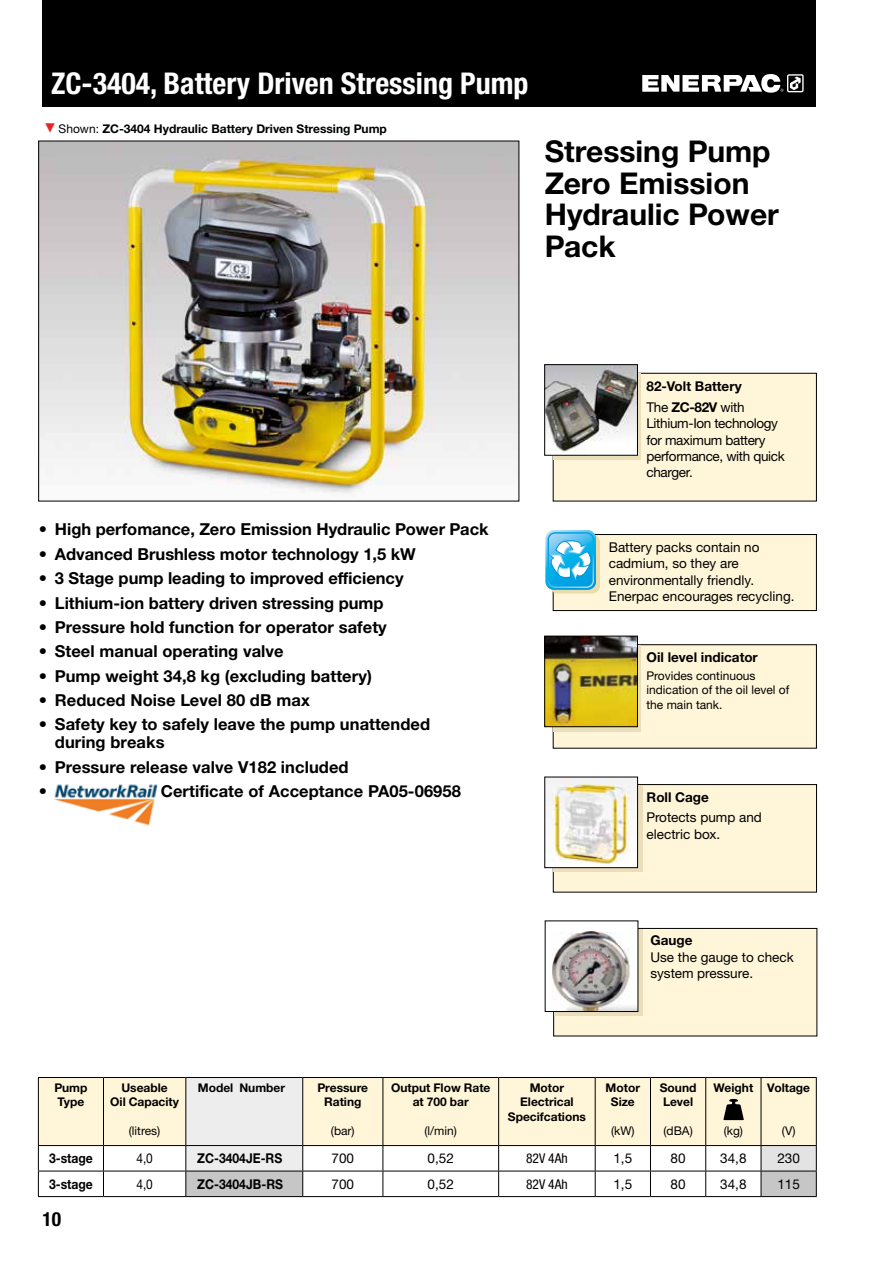
<style>
.page{position:relative;width:893px;height:1263px;background:#fff}
.page>*{position:absolute;margin:0;border:0;box-sizing:border-box;transform-origin:0 0}
.t1{font:700 30px/31.5px "Helvetica Neue LTW1 G";color:#000}
.t2{font:700 condensed 30px "Helvetica Neue LTW1 G";color:#fff}
.t3{font:700 condensed 19.5px "Helvetica Neue LTW1 G";color:#000}
.t4{font:700 16.5px/18px "Helvetica Neue LTW1 G";letter-spacing:.005em;color:#000}
.t5{font:13.5px/16.5px "Helvetica Neue LTW1 G";color:#000}
.t6{font:13.5px/16.5px "Helvetica Neue LTW1 G";letter-spacing:-.025em;color:#000}
.t7{font:700 13.5px/20.7px "Helvetica Neue LTW1 G";color:#000}
.t8{font:700 13.5px "Helvetica Neue LTW1 G";color:#000;scale:.9 1}
.t9{font:condensed 13.5px "Helvetica Neue LTW1 G";color:#000}
.t10{font:13.5px "Helvetica Neue LTW1 G";color:#000;scale:.88 1}
.t11{font:700 12px/14.2px "Helvetica Neue LTW1 G";color:#000;text-align:center}
.t12{font:12px/14.2px "Helvetica Neue LTW1 G";color:#000}
.s1{color:#e52528}
.s2{font-weight:400}
</style>
<div class="page">
<div style="left:43px;top:0;width:773px;height:106px;background:#000"></div>
<svg style="left:642px;top:74px;width:162px;height:19px"></svg>
<img style="left:40px;top:143px;width:477px;height:351px">
<div style="left:553px;top:373px;width:263px;height:128px;background:#fff5d8"></div>
<div style="left:553px;top:373px;width:264px;height:128px;border:1px solid #000"></div>
<div style="left:553px;top:645px;width:263px;height:103px;background:#fff5d8"></div>
<div style="left:553px;top:644px;width:264px;height:104px;border:1px solid #000"></div>
<div style="left:554px;top:374px;width:87px;height:86px;background:#ebdebb"></div>
<svg style="left:554px;top:645px;width:87px;height:86px"></svg>
<img style="left:546px;top:366px;width:90px;height:88px">
<div style="left:544px;top:364px;width:94px;height:92px;border:1px solid #000"></div>
<img style="left:546px;top:638px;width:90px;height:87px">
<div style="left:544px;top:636px;width:94px;height:91px;border:1px solid #000"></div>
<div style="left:553px;top:534px;width:263px;height:76px;background:#fff5d8"></div>
<div style="left:553px;top:534px;width:264px;height:77px;border:1px solid #000"></div>
<div style="left:550px;top:534px;width:50px;height:60px;background:#ecdbab;border-radius:8px"></div>
<svg style="left:546px;top:530px;width:54px;height:60px"></svg>
<div style="left:553px;top:784px;width:263px;height:108px;background:#fff5d8"></div>
<div style="left:553px;top:784px;width:264px;height:108px;border:1px solid #000"></div>
<div style="left:554px;top:785px;width:89px;height:86px;background:linear-gradient(to bottom,#e1d4b3,#e2d5b4)"></div>
<img style="left:546px;top:779px;width:90px;height:87px">
<div style="left:544px;top:777px;width:94px;height:91px;border:1px solid #000"></div>
<img style="left:54px;top:784px;width:104px;height:42px">
<div style="left:554px;top:928px;width:263px;height:108px;background:#fff5d8"></div>
<div style="left:553px;top:928px;width:264px;height:108px;border:1px solid #000"></div>
<svg style="left:554px;top:929px;width:89px;height:86px"></svg>
<div style="left:545px;top:921px;width:93px;height:90px;background:#fff"></div>
<img style="left:552px;top:931px;width:84px;height:79px">
<div style="left:39px;top:1078px;width:146px;height:67px;background:#fff5d8"></div>
<hr style="left:38px;top:1077px;width:65px;height:1px;background:#000">
<hr style="left:38px;top:1078px;width:1px;height:67px;background:#000">
<hr style="left:103px;top:1077px;width:83px;height:1px;background:#000">
<hr style="left:103px;top:1078px;width:1px;height:67px;background:#000">
<hr style="left:38px;top:1145px;width:65px;height:1px;background:#000">
<hr style="left:103px;top:1145px;width:83px;height:1px;background:#000">
<hr style="left:38px;top:1171px;width:65px;height:1px;background:#000">
<svg style="left:38px;top:1146px;width:1px;height:50px"></svg>
<hr style="left:103px;top:1171px;width:83px;height:1px;background:#000">
<svg style="left:103px;top:1146px;width:1px;height:50px"></svg>
<hr style="left:38px;top:1196px;width:65px;height:1px;background:#000">
<hr style="left:103px;top:1196px;width:83px;height:1px;background:#000">
<hr style="left:186px;top:1196px;width:117px;height:1px;background:#000">
<hr style="left:303px;top:1196px;width:80px;height:1px;background:#000">
<hr style="left:383px;top:1196px;width:116px;height:1px;background:#000">
<hr style="left:499px;top:1196px;width:96px;height:1px;background:#000">
<hr style="left:595px;top:1196px;width:55px;height:1px;background:#000">
<hr style="left:650px;top:1196px;width:56px;height:1px;background:#000">
<hr style="left:706px;top:1196px;width:55px;height:1px;background:#000">
<hr style="left:761px;top:1196px;width:56px;height:1px;background:#000">
<svg style="left:185px;top:1077px;width:632px;height:119px"></svg>
<h1 class="t2" style="left:51px;top:65px;width:479px">ZC-3404, Battery Driven Stressing Pump</h1>
<p class="t11" style="left:44px;top:121px;width:344px"><span class="s1">▼</span> <span class="s2">Shown:</span> ZC-3404 Hydraulic Battery Driven Stressing Pump</p>
<h1 class="t1" style="left:545px;top:135px;width:236px">Stressing Pump<br>Zero Emission<br>Hydraulic Power<br>Pack</h1>
<p class="t4" style="left:39px;top:520px;width:451px">• High perfomance, Zero Emission Hydraulic Power Pack</p>
<p class="t4" style="left:39px;top:545px;width:379px">• Advanced Brushless motor technology 1,5 kW</p>
<p class="t4" style="left:39px;top:569px;width:366px">• 3 Stage pump leading to improved efficiency</p>
<p class="t4" style="left:39px;top:594px;width:346px">• Lithium-ion battery driven stressing pump</p>
<p class="t4" style="left:39px;top:618px;width:350px">• Pressure hold function for operator safety</p>
<p class="t4" style="left:39px;top:642px;width:247px">• Steel manual operating valve</p>
<p class="t4" style="left:39px;top:667px;width:335px">• Pump weight 34,8 kg (excluding battery)</p>
<p class="t4" style="left:39px;top:691px;width:273px">• Reduced Noise Level 80 dB max</p>
<p class="t4" style="left:55px;top:715px;width:377px;text-indent:-16px">• Safety key to safely leave the pump unattended during breaks</p>
<p class="t4" style="left:39px;top:755px;width:311px;line-height:24.3px">• Pressure release valve V182 included •</p>
<p class="t4" style="left:161px;top:782px;width:302px">Certificate of Acceptance PA05-06958</p>
<p class="t7" style="left:646px;top:375px;width:100px">82-Volt Battery<br><span class="s2">The</span> ZC-82V <span class="s2">with</span></p>
<p class="t6" style="left:646px;top:415px;width:140px">Lithium-Ion technology for maximum battery performance, with quick charger.</p>
<p class="t5" style="left:609px;top:538px;width:187px">Battery packs contain no cadmium, so they are environmentally friendly.<br>Enerpac encourages recycling.</p>
<p class="t7" style="left:646px;top:646px;width:113px">Oil level indicator</p>
<p class="t12" style="left:646px;top:669px;width:144px">Provides continuous indication of the oil level of the main tank.</p>
<p class="t7" style="left:647px;top:786px;width:64px">Roll Cage</p>
<p class="t5" style="left:647px;top:809px;width:117px">Protects pump and electric box.</p>
<p class="t7" style="left:650px;top:930px;width:43px">Gauge</p>
<p class="t5" style="left:650px;top:949px;width:145px">Use the gauge to check system pressure.</p>
<p class="t11" style="left:54px;top:1080px;width:35px;text-align:left">Pump<br>Type</p>
<p class="t11" style="left:110px;top:1080px;width:70px">Useable<br>Oil Capacity</p>
<p class="t12" style="left:129px;top:1123px;width:33px">(litres)</p>
<p class="t11" style="left:198px;top:1080px;width:89px">Model Number</p>
<p class="t11" style="left:317px;top:1080px;width:52px">Pressure<br>Rating</p>
<p class="t12" style="left:331px;top:1123px;width:25px">(bar)</p>
<p class="t11" style="left:391px;top:1080px;width:101px">Output Flow Rate at 700 bar</p>
<p class="t12" style="left:425px;top:1123px;width:34px">(l/min)</p>
<p class="t11" style="left:508px;top:1080px;width:79px">Motor<br>Electrical<br>Specifcations</p>
<p class="t11" style="left:606px;top:1080px;width:36px">Motor<br>Size</p>
<p class="t12" style="left:611px;top:1123px;width:25px">(kW)</p>
<p class="t11" style="left:660px;top:1080px;width:38px;text-align:left">Sound<br>Level</p>
<p class="t12" style="left:663px;top:1123px;width:31px">(dBA)</p>
<p class="t11" style="left:714px;top:1080px;width:41px">Weight</p>
<p class="t12" style="left:724px;top:1123px;width:21px">(kg)</p>
<p class="t11" style="left:767px;top:1080px;width:44px">Voltage</p>
<p class="t12" style="left:782px;top:1123px;width:15px">(V)</p>
<p class="t8" style="left:49px;top:1150px;width:50px">3-stage</p>
<p class="t10" style="left:136px;top:1150px;width:20px">4,0</p>
<p class="t8" style="left:197px;top:1150px;width:96px">ZC-3404JE-RS</p>
<p class="t5" style="left:332px;top:1150px;width:24px">700</p>
<p class="t5" style="left:428px;top:1150px;width:28px">0,52</p>
<p class="t9" style="left:526px;top:1150px;width:43px">82V 4Ah</p>
<p class="t5" style="left:613px;top:1150px;width:20px">1,5</p>
<p class="t5" style="left:671px;top:1150px;width:17px">80</p>
<p class="t5" style="left:720px;top:1150px;width:28px">34,8</p>
<p class="t5" style="left:777px;top:1150px;width:24px">230</p>
<p class="t8" style="left:49px;top:1175px;width:50px">3-stage</p>
<p class="t10" style="left:136px;top:1175px;width:20px">4,0</p>
<p class="t8" style="left:197px;top:1175px;width:97px">ZC-3404JB-RS</p>
<p class="t5" style="left:332px;top:1175px;width:24px">700</p>
<p class="t5" style="left:428px;top:1175px;width:28px">0,52</p>
<p class="t9" style="left:526px;top:1176px;width:43px">82V 4Ah</p>
<p class="t5" style="left:613px;top:1175px;width:20px">1,5</p>
<p class="t5" style="left:671px;top:1175px;width:17px">80</p>
<p class="t5" style="left:720px;top:1175px;width:28px">34,8</p>
<p class="t5" style="left:777px;top:1175px;width:24px">115</p>
<p class="t3" style="left:43px;top:1207px;width:20px">10</p>
</div>
